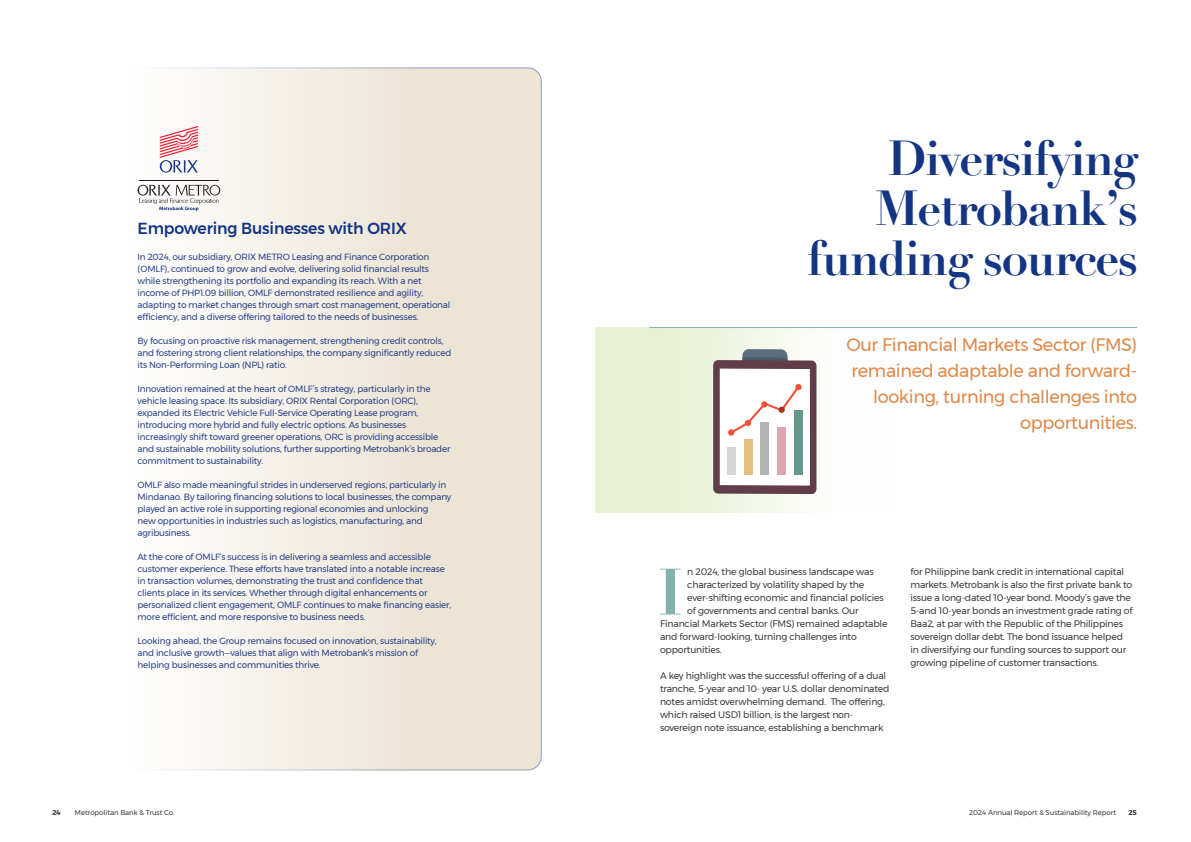
<style>
.page{position:relative;width:1191px;height:842px;background:#fff}
.page>*{position:absolute;margin:0;border:0;box-sizing:border-box;transform-origin:0 0}
.body_copy{font:700 64.3px "Didot";color:#83b1ae}
.Article_title{font:700 48px "Didot";letter-spacing:-.03em;color:#133583}
.pullquote_standfirst{font:18px/26px "Montserrat";letter-spacing:-.02em;color:#e08848;text-align:right}
.headline{font:500 16px "Montserrat";letter-spacing:-.01em;color:#133583}
.body_copy-2{font:9.5px/13px "Montserrat";letter-spacing:-.02em;color:#3e3e3f}
.body_copy-3{font:9px/12px "Montserrat";letter-spacing:-.02em;color:#29428b}
.t1{font:7px "Montserrat";letter-spacing:-.01em;color:#3e3e3f}
.t2{font:700 7px "Montserrat";color:#3e3e3f}
</style>
<div class="page">
<div style="left:41px;top:68px;width:500px;height:702px;background:linear-gradient(to right,#fff,#e8dfcc);border-radius:14px"></div>
<hr style="left:139px;top:180px;width:80px;height:1px;background:#231f20">
<svg style="left:137px;top:185px;width:83px;height:26px"></svg>
<svg style="left:160px;top:126px;width:38px;height:47px"></svg>
<div style="left:595px;top:328px;width:301px;height:185px;background:linear-gradient(to right,#e2eec9,#fff)"></div>
<hr style="left:649px;top:327px;width:488px;height:1px;background:#82b0ad">
<svg style="left:713px;top:349px;width:103px;height:145px"></svg>
<p class="headline" style="left:137px;top:215px;width:271px">Empowering Businesses with ORIX</p>
<p class="body_copy-3" style="left:137px;top:250px;width:314px">In 2024, our subsidiary, ORIX METRO Leasing and Finance Corporation (OMLF), continued to grow and evolve, delivering solid financial results while strengthening its portfolio and expanding its reach. With a net income of PHP1.09 billion, OMLF demonstrated resilience and agility, adapting to market changes through smart cost management, operational efficiency, and a diverse offering tailored to the needs of businesses.</p>
<p class="body_copy-3" style="left:137px;top:334px;width:315px">By focusing on proactive risk management, strengthening credit controls, and fostering strong client relationships, the company significantly reduced its Non-Performing Loan (NPL) ratio.</p>
<p class="body_copy-3" style="left:137px;top:382px;width:314px">Innovation remained at the heart of OMLF’s strategy, particularly in the vehicle leasing space. Its subsidiary, ORIX Rental Corporation (ORC), expanded its Electric Vehicle Full-Service Operating Lease program, introducing more hybrid and fully electric options. As businesses increasingly shift toward greener operations, ORC is providing accessible and sustainable mobility solutions, further supporting Metrobank’s broader commitment to sustainability.</p>
<p class="body_copy-3" style="left:137px;top:478px;width:315px">OMLF also made meaningful strides in underserved regions, particularly in Mindanao. By tailoring financing solutions to local businesses, the company played an active role in supporting regional economies and unlocking<br>new opportunities in industries such as logistics, manufacturing, and agribusiness.</p>
<p class="body_copy-3" style="left:137px;top:550px;width:315px">At the core of OMLF’s success is in delivering a seamless and accessible customer experience. These efforts have translated into a notable increase in transaction volumes, demonstrating the trust and confidence that clients place in its services. Whether through digital enhancements or personalized client engagement, OMLF continues to make financing easier, more efficient, and more responsive to business needs.</p>
<p class="body_copy-3" style="left:137px;top:634px;width:301px">Looking ahead, the Group remains focused on innovation, sustainability, and inclusive growth—values that align with Metrobank’s mission of helping businesses and communities thrive.</p>
<p class="Article_title" style="left:888px;top:128px;width:252px">Diversifying</p>
<p class="Article_title" style="left:875px;top:178px;width:265px">Metrobank’s</p>
<p class="Article_title" style="left:806px;top:228px;width:333px">funding sources</p>
<p class="pullquote_standfirst" style="left:846px;top:331px;width:292px">Our Financial Markets Sector (FMS) remained adaptable and forward&shy;looking, turning challenges into opportunities.</p>
<p class="body_copy" style="left:657px;top:551px;width:27px">I</p>
<p class="body_copy-2" style="left:687px;top:565px;width:188px">n 2024, the global business landscape was</p>
<p class="body_copy-2" style="left:687px;top:578px;width:179px">characterized by volatility shaped by the</p>
<p class="body_copy-2" style="left:687px;top:591px;width:198px">ever-shifting economic and financial policies</p>
<p class="body_copy-2" style="left:687px;top:604px;width:173px">of governments and central banks. Our</p>
<p class="body_copy-2" style="left:660px;top:617px;width:229px">Financial Markets Sector (FMS) remained adaptable</p>
<p class="body_copy-2" style="left:660px;top:630px;width:198px">and forward-looking, turning challenges into</p>
<p class="body_copy-2" style="left:660px;top:643px;width:63px">opportunities.</p>
<p class="body_copy-2" style="left:660px;top:669px;width:231px">A key highlight was the successful offering of a dual tranche, 5-year and 10- year U.S. dollar denominated notes amidst overwhelming demand. The offering, which raised USD1 billion, is the largest non&shy;sovereign note issuance, establishing a benchmark</p>
<p class="body_copy-2" style="left:910px;top:565px;width:224px">for Philippine bank credit in international capital markets. Metrobank is also the first private bank to issue a long-dated 10-year bond. Moody’s gave the 5-and 10-year bonds an investment grade rating of Baa2, at par with the Republic of the Philippines sovereign dollar debt. The bond issuance helped in diversifying our funding sources to support our growing pipeline of customer transactions.</p>
<p class="t2" style="left:52px;top:807px;width:10px">24</p>
<p class="t1" style="left:74px;top:807px;width:102px">Metropolitan Bank &amp; Trust Co.</p>
<p class="t1" style="left:969px;top:807px;width:148px">2024 Annual Report &amp; Sustainability Report</p>
<p class="t2" style="left:1128px;top:807px;width:10px">25</p>
</div>
